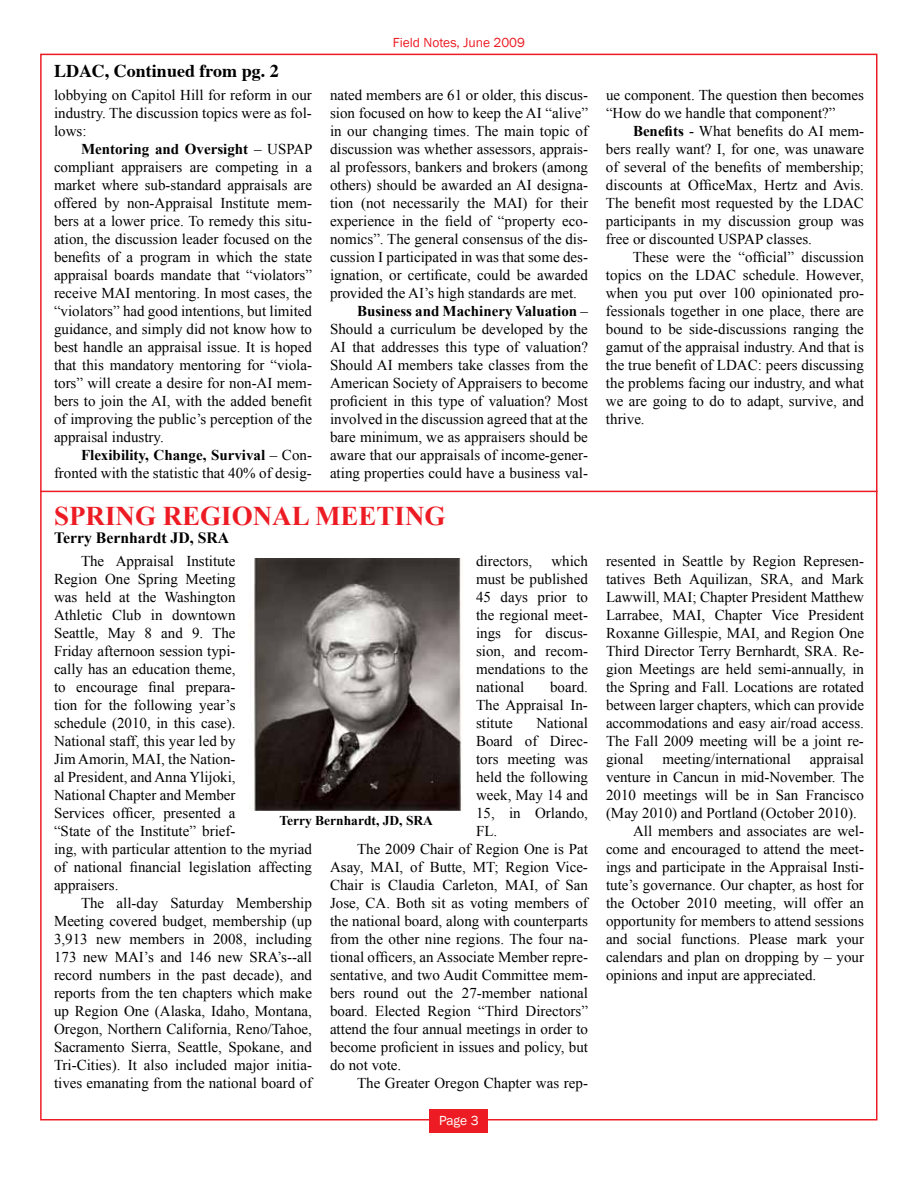
<style>
.page{position:relative;width:918px;height:1188px;background:#fff}
.page>*{position:absolute;margin:0;border:0;box-sizing:border-box;transform-origin:0 0}
.t1{font:700 27px "Times New Roman";color:#ed1c24}
.t2{font:700 18px "Times";color:#000}
.t3{font:700 15.75px "Times New Roman";color:#000}
.t4{font:15px/18px "Times New Roman";color:#000;text-align:justify}
.t5{font:700 15px "Times New Roman";color:#000}
.t6{font:700 13.5px "Times New Roman";color:#000}
.t7{font:13.5px "Franklin Gothic";color:#ed1c24}
.t8{font:13.5px "Franklin Gothic";color:#fff}
.s1{font-weight:700}
.s2{font-weight:400}
</style>
<div class="page">
<div style="left:430px;top:1109px;width:58px;height:23px;background:#ed1c24"></div>
<hr style="left:40px;top:491px;width:838px;height:1px;background:#ed1c24">
<img style="left:251px;top:558px;width:212px;height:253px">
<p class="t2" style="left:54px;top:53px;width:226px">LDAC, Continued from pg. 2</p>
<p class="t4" style="left:54px;top:86px;width:259px">lobbying on Capitol Hill for reform in our industry. The discussion topics were as fol&shy;lows:</p>
<p class="t4" style="left:54px;top:140px;width:260px;text-indent:27px"><span class="s1">Mentoring and Oversight</span> – USPAP compliant appraisers are competing in a market where sub-standard appraisals are offered by non-Appraisal Institute mem&shy;bers at a lower price. To remedy this situ&shy;ation, the discussion leader focused on the benefits of a program in which the state appraisal boards mandate that “violators” receive MAI mentoring. In most cases, the “violators” had good intentions, but limited guidance, and simply did not know how to best handle an appraisal issue. It is hoped that this mandatory mentoring for “viola&shy;tors” will create a desire for non-AI mem&shy;bers to join the AI, with the added benefit of improving the public’s perception of the appraisal industry.</p>
<p class="t4" style="left:54px;top:446px;width:259px;text-align:right"><span class="s1">Flexibility, Change, Survival</span> – Con&shy;fronted with the statistic that 40% of desig-</p>
<p class="t7" style="left:393px;top:34px;width:134px">Field Notes, June 2009</p>
<p class="t4" style="left:330px;top:86px;width:259px">nated members are 61 or older, this discus-</p>
<p class="t4" style="left:330px;top:104px;width:260px">sion focused on how to keep the AI “alive”</p>
<p class="t4" style="left:330px;top:122px;width:260px">in our changing times. The main topic of</p>
<p class="t4" style="left:330px;top:140px;width:259px">discussion was whether assessors, apprais-</p>
<p class="t4" style="left:330px;top:158px;width:259px">al professors, bankers and brokers (among</p>
<p class="t4" style="left:330px;top:176px;width:260px">others) should be awarded an AI designa-</p>
<p class="t4" style="left:330px;top:194px;width:260px">tion (not necessarily the MAI) for their</p>
<p class="t4" style="left:330px;top:212px;width:260px">experience in the field of “property eco-</p>
<p class="t4" style="left:330px;top:230px;width:259px">nomics”. The general consensus of the dis-</p>
<p class="t4" style="left:330px;top:248px;width:260px">cussion I participated in was that some des-</p>
<p class="t4" style="left:330px;top:266px;width:259px">ignation, or certificate, could be awarded</p>
<p class="t4" style="left:330px;top:284px;width:249px">provided the AI’s high standards are met.</p>
<p class="t5" style="left:357px;top:303px;width:232px">Business and Machinery Valuation <span class="s2">–</span></p>
<p class="t4" style="left:330px;top:320px;width:259px">Should a curriculum be developed by the</p>
<p class="t4" style="left:330px;top:338px;width:259px">AI that addresses this type of valuation?</p>
<p class="t4" style="left:330px;top:356px;width:260px">Should AI members take classes from the</p>
<p class="t4" style="left:330px;top:374px;width:260px">American Society of Appraisers to become</p>
<p class="t4" style="left:330px;top:392px;width:260px">proficient in this type of valuation? Most</p>
<p class="t4" style="left:330px;top:410px;width:259px">involved in the discussion agreed that at the</p>
<p class="t4" style="left:330px;top:428px;width:259px">bare minimum, we as appraisers should be</p>
<p class="t4" style="left:330px;top:446px;width:259px">aware that our appraisals of income-gener-</p>
<p class="t4" style="left:330px;top:464px;width:260px">ating properties could have a business val-</p>
<h1 class="t1" style="left:54px;top:500px;width:393px">SPRING REGIONAL MEETING</h1>
<p class="t3" style="left:54px;top:529px;width:177px">Terry Bernhardt JD, SRA</p>
<p class="t4" style="left:54px;top:552px;width:259px;text-align:left;text-indent:27px">The Appraisal Institute<br>Region One Spring Meeting<br>was held at the Washington<br>Athletic Club in downtown<br>Seattle, May 8 and 9. The<br>Friday afternoon session typi-<br>cally has an education theme,<br>to encourage final prepara-<br>tion for the following year’s<br>schedule (2010, in this case).<br>National staff, this year led by<br>Jim Amorin, MAI, the Nation-<br>al President, and Anna Ylijoki,<br>National Chapter and Member<br>Services officer, presented a<br>“State of the Institute” brief-<br>ing, with particular attention to the myriad of national financial legislation affecting appraisers.</p>
<p class="t4" style="left:54px;top:894px;width:260px;text-indent:27px">The all-day Saturday Membership Meeting covered budget, membership (up 3,913 new members in 2008, including 173 new MAI’s and 146 new SRA’s--all record numbers in the past decade), and reports from the ten chapters which make up Region One (Alaska, Idaho, Montana, Oregon, Northern California, Reno/Tahoe, Sacramento Sierra, Seattle, Spokane, and Tri-Cities). It also included major initia&shy;tives emanating from the national board of</p>
<p class="t4" style="left:476px;top:552px;width:113px;text-indent:75px">which must be published 45 days prior to the regional meet&shy;ings for discus&shy;sion, and recom&shy;mendations to the national</p>
<p class="t4" style="left:476px;top:552px;width:58px">directors,</p>
<p class="t4" style="left:476px;top:678px;width:113px;text-indent:74px">board.<br>The Appraisal In&shy;stitute</p>
<p class="t4" style="left:536px;top:714px;width:53px">National</p>
<p class="t4" style="left:476px;top:732px;width:113px">Board of Direc-</p>
<p class="t4" style="left:476px;top:750px;width:113px">tors meeting was</p>
<p class="t4" style="left:476px;top:768px;width:113px">held the following</p>
<p class="t4" style="left:476px;top:786px;width:113px">week, May 14 and</p>
<p class="t4" style="left:476px;top:804px;width:113px">15, in Orlando,</p>
<p class="t4" style="left:476px;top:822px;width:23px">FL.</p>
<p class="t4" style="left:357px;top:840px;width:232px">The 2009 Chair of Region One is Pat</p>
<p class="t4" style="left:330px;top:858px;width:259px">Asay, MAI, of Butte, MT; Region Vice-</p>
<p class="t4" style="left:330px;top:876px;width:259px">Chair is Claudia Carleton, MAI, of San</p>
<p class="t4" style="left:330px;top:894px;width:259px">Jose, CA. Both sit as voting members of</p>
<p class="t4" style="left:330px;top:912px;width:259px">the national board, along with counterparts</p>
<p class="t4" style="left:330px;top:930px;width:260px">from the other nine regions. The four na-</p>
<p class="t4" style="left:330px;top:948px;width:260px">tional officers, an Associate Member repre-</p>
<p class="t4" style="left:330px;top:966px;width:259px">sentative, and two Audit Committee mem-</p>
<p class="t4" style="left:330px;top:984px;width:260px">bers round out the 27-member national</p>
<p class="t4" style="left:330px;top:1002px;width:260px">board. Elected Region “Third Directors”</p>
<p class="t4" style="left:330px;top:1020px;width:259px">attend the four annual meetings in order to</p>
<p class="t4" style="left:330px;top:1038px;width:260px">become proficient in issues and policy, but</p>
<p class="t4" style="left:330px;top:1056px;width:73px">do not vote.</p>
<p class="t4" style="left:357px;top:1074px;width:233px">The Greater Oregon Chapter was rep-</p>
<p class="t6" style="left:279px;top:813px;width:155px">Terry Bernhardt, JD, SRA</p>
<p class="t8" style="left:439px;top:1112px;width:41px">Page 3</p>
<p class="t4" style="left:606px;top:86px;width:259px">ue component. The question then becomes “How do we handle that component?”</p>
<p class="t4" style="left:606px;top:122px;width:260px;text-indent:27px"><span class="s1">Benefits</span> - What benefits do AI mem&shy;bers really want? I, for one, was unaware of several of the benefits of membership; discounts at OfficeMax, Hertz and Avis.<br>The benefit most requested by the LDAC participants in my discussion group was free or discounted USPAP classes.</p>
<p class="t4" style="left:606px;top:248px;width:260px;text-indent:27px">These were the “official” discussion topics on the LDAC schedule. However, when you put over 100 opinionated pro&shy;fessionals together in one place, there are bound to be side-discussions ranging the gamut of the appraisal industry. And that is the true benefit of LDAC: peers discussing the problems facing our industry, and what we are going to do to adapt, survive, and thrive.</p>
<p class="t4" style="left:606px;top:552px;width:260px">resented in Seattle by Region Represen&shy;tatives Beth Aquilizan, SRA, and Mark Lawwill, MAI; Chapter President Matthew Larrabee, MAI, Chapter Vice President Roxanne Gillespie, MAI, and Region One Third Director Terry Bernhardt, SRA. Re&shy;gion Meetings are held semi-annually, in the Spring and Fall. Locations are rotated between larger chapters, which can provide accommodations and easy air/road access.<br>The Fall 2009 meeting will be a joint re&shy;gional</p>
<p class="t4" style="left:663px;top:750px;width:130px">meeting/international</p>
<p class="t4" style="left:810px;top:750px;width:56px">appraisal</p>
<p class="t4" style="left:606px;top:768px;width:260px">venture in Cancun in mid-November. The</p>
<p class="t4" style="left:606px;top:786px;width:259px">2010 meetings will be in San Francisco</p>
<p class="t4" style="left:606px;top:804px;width:252px">(May 2010) and Portland (October 2010).</p>
<p class="t4" style="left:633px;top:822px;width:233px">All members and associates are wel-</p>
<p class="t4" style="left:606px;top:840px;width:260px">come and encouraged to attend the meet-</p>
<p class="t4" style="left:606px;top:858px;width:260px">ings and participate in the Appraisal Insti-</p>
<p class="t4" style="left:606px;top:876px;width:259px">tute’s governance. Our chapter, as host for</p>
<p class="t4" style="left:606px;top:894px;width:260px">the October 2010 meeting, will offer an</p>
<p class="t4" style="left:606px;top:912px;width:259px">opportunity for members to attend sessions</p>
<p class="t4" style="left:606px;top:930px;width:260px">and social functions. Please mark your</p>
<p class="t4" style="left:606px;top:948px;width:260px">calendars and plan on dropping by – your</p>
<p class="t4" style="left:606px;top:966px;width:212px">opinions and input are appreciated.</p>
</div>
